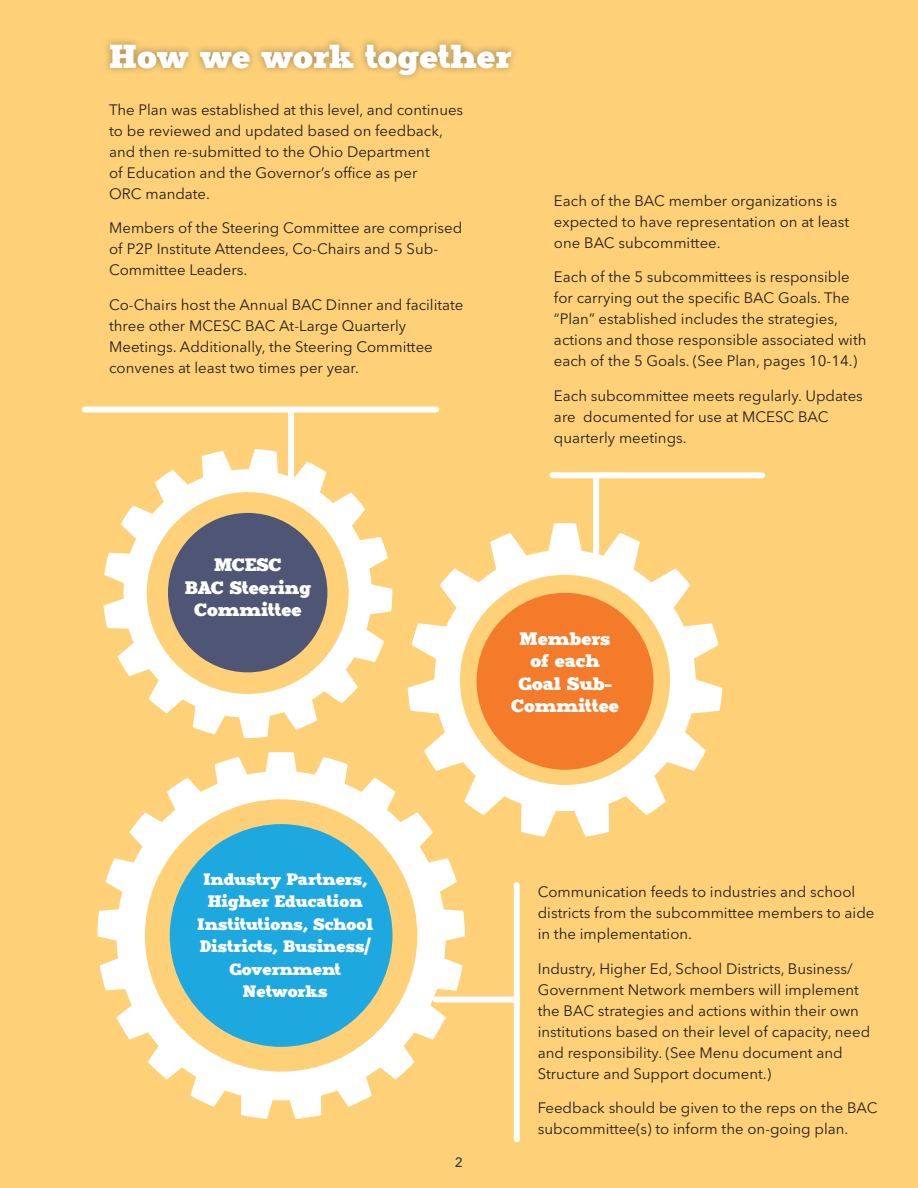
<style>
.page{position:relative;width:918px;height:1188px;background:#fff}
.page>*{position:absolute;margin:0;border:0;box-sizing:border-box;transform-origin:0 0}
.t1{font:33.15px "Merit";color:#fff}
.t2{font:18px/22.5px "Merit";color:#fff;text-align:center}
.t3{font:16.5px/22.5px "Merit";color:#fff;text-align:center}
.t4{font:15px/21px "Avenir Next LT Pro";color:#231f20}
.t5{font:500 13.5px "Avenir Next LT Pro";color:#2a3559}
</style>
<div class="page">
<div style="left:1px;top:0;width:917px;height:1188px;background:#fed179"></div>
<svg style="left:104px;top:449px;width:288px;height:289px"></svg>
<div style="left:168px;top:513px;width:159px;height:159px;background:#4f5574;border-radius:50%"></div>
<svg style="left:408px;top:523px;width:314px;height:314px"></svg>
<div style="left:477px;top:593px;width:176px;height:177px;background:#f37b2a;border-radius:50%"></div>
<svg style="left:97px;top:752px;width:368px;height:367px"></svg>
<div style="left:170px;top:824px;width:222px;height:223px;background:#1ea8e0;border-radius:50%"></div>
<div style="left:85px;top:406px;width:351px;height:6px;background:#fff"></div>
<div style="left:593px;top:477px;width:6px;height:86px;background:#fff"></div>
<div style="left:436px;top:997px;width:81px;height:6px;background:#fff"></div>
<div style="left:288px;top:412px;width:6px;height:77px;background:#fff"></div>
<div style="left:514px;top:885px;width:6px;height:254px;background:#fff"></div>
<div style="left:553px;top:472px;width:209px;height:6px;background:#fff"></div>
<div style="left:102px;top:36px;width:417px;height:47px;background:#231f20;opacity:.43"></div>
<h1 class="t1" style="left:109px;top:37px;width:404px">How we work together</h1>
<p class="t4" style="left:109px;top:99px;width:356px">The Plan was established at this level, and continues to be reviewed and updated based on feedback, and then re-submitted to the Ohio Department<br>of Education and the Governor’s office as per<br>ORC mandate.</p>
<p class="t4" style="left:109px;top:217px;width:355px">Members of the Steering Committee are comprised of P2P Institute Attendees, Co-Chairs and 5 Sub-<br>Committee Leaders.</p>
<p class="t4" style="left:109px;top:294px;width:356px">Co-Chairs host the Annual BAC Dinner and facilitate three other MCESC BAC At-Large Quarterly Meetings. Additionally, the Steering Committee convenes at least two times per year.</p>
<p class="t4" style="left:554px;top:190px;width:297px">Each of the BAC member organizations is expected to have representation on at least one BAC subcommittee.</p>
<p class="t4" style="left:554px;top:266px;width:314px">Each of the 5 subcommittees is responsible for carrying out the specific BAC Goals. The “Plan” established includes the strategies, actions and those responsible associated with each of the 5 Goals. (See Plan, pages 10-14.)</p>
<p class="t4" style="left:554px;top:385px;width:310px">Each subcommittee meets regularly. Updates are documented for use at MCESC BAC quarterly meetings.</p>
<p class="t2" style="left:185px;top:554px;width:128px">MCESC<br>BAC Steering<br>Committee</p>
<p class="t3" style="left:197px;top:868px;width:178px">Industry Partners,<br>Higher Education<br>Institutions, School<br>Districts, Business/<br>Government<br>Networks</p>
<p class="t2" style="left:511px;top:628px;width:109px">Members of each<br>Goal Sub-<br>Committee</p>
<p class="t5" style="left:455px;top:1154px;width:10px">2</p>
<p class="t4" style="left:538px;top:882px;width:338px">Communication feeds to industries and school districts from the subcommittee members to aide in the implementation.</p>
<p class="t4" style="left:538px;top:958px;width:334px">Industry, Higher Ed, School Districts, Business/ Government Network members will implement the BAC strategies and actions within their own institutions based on their level of capacity, need and responsibility. (See Menu document and Structure and Support document.)</p>
<p class="t4" style="left:538px;top:1098px;width:341px">Feedback should be given to the reps on the BAC subcommittee(s) to inform the on-going plan.</p>
</div>
